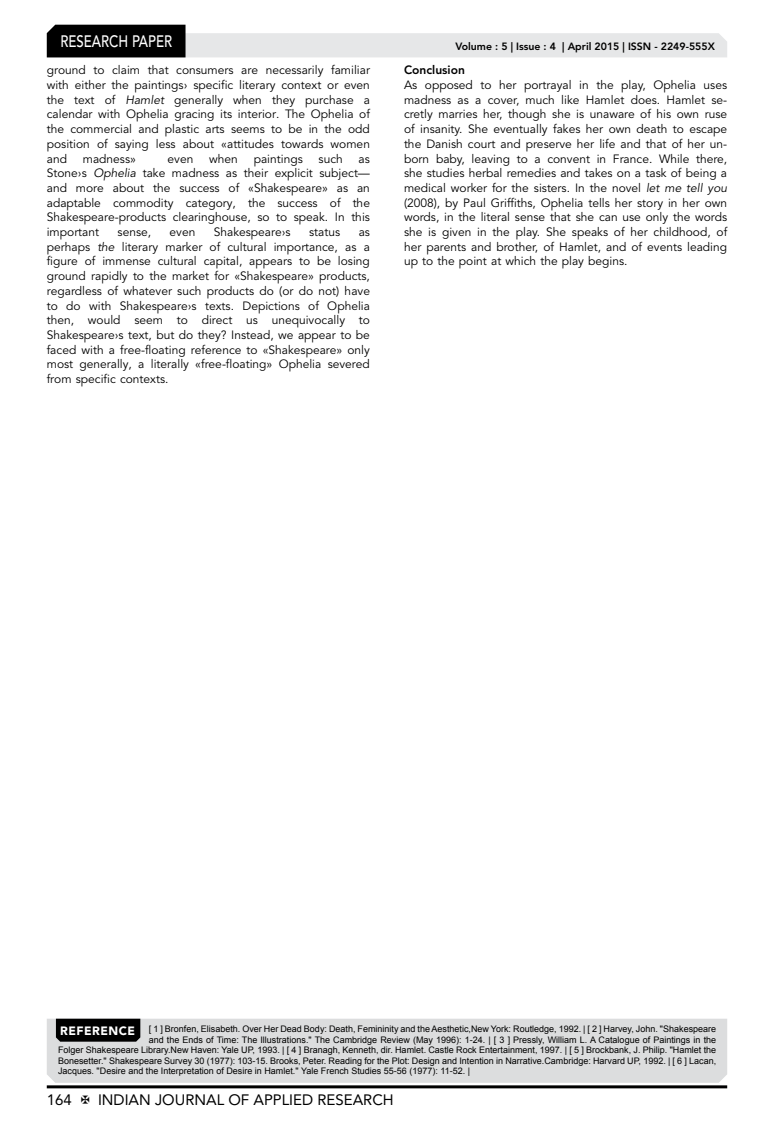
<style>
.page{position:relative;width:774px;height:1136px;background:#fff}
.page>*{position:absolute;margin:0;border:0;box-sizing:border-box;transform-origin:0 0}
.t1{font:500 16.5px "Avenir LT Std";color:#fff;scale:.8 1}
.t2{font:15px "Avenir LT Std";color:#000}
.t3{font:12px/14.7px "Avenir LT Std";color:#000;text-align:justify}
.t4{font:800 12px "Avenir LT Std";color:#000}
.t5{font:800 10.5px "Avenir LT Std";color:#000}
.t6{font:9px "Arial";color:#000}
.s1{font-style:italic}
.s2{font-family:"Avenir LT Std";font-weight:900;font-size:12px;color:#fff}
</style>
<div class="page">
<hr style="left:47px;top:1085px;width:680px;height:3px;background:#000">
<svg style="left:47px;top:25px;width:680px;height:32px"></svg>
<div style="left:47px;top:1018px;width:680px;height:64px;background:#dcddde"></div>
<div style="left:56px;top:1018px;width:84px;height:23px;background:#000"></div>
<h1 class="t1" style="left:60px;top:32px;width:139px">RESEARCH PAPER</h1>
<p class="t3" style="left:47px;top:63px;width:325px">ground to claim that consumers are necessarily familiar with either the paintings› specific literary context or even the text of <span class="s1">Hamlet</span> generally when they purchase a calendar with Ophelia gracing its interior. The Ophelia of the commercial and plastic arts seems to be in the odd position of saying less about «attitudes towards women and</p>
<p class="t3" style="left:83px;top:151px;width:55px">madness»</p>
<p class="t3" style="left:168px;top:151px;width:27px">even</p>
<p class="t3" style="left:209px;top:151px;width:30px">when</p>
<p class="t3" style="left:254px;top:151px;width:51px">paintings</p>
<p class="t3" style="left:319px;top:151px;width:26px">such</p>
<p class="t3" style="left:47px;top:151px;width:325px;text-indent:312px">as Stone›s <span class="s1">Ophelia</span> take madness as their explicit subject— and more about the success of «Shakespeare» as an adaptable commodity category, the success of the Shakespeare-products clearinghouse, so to speak. In this important</p>
<p class="t3" style="left:118px;top:225px;width:35px">sense,</p>
<p class="t3" style="left:170px;top:225px;width:27px">even</p>
<p class="t3" style="left:214px;top:225px;width:78px">Shakespeare›s</p>
<p class="t3" style="left:309px;top:225px;width:33px">status</p>
<p class="t3" style="left:47px;top:225px;width:325px;text-indent:312px">as perhaps <span class="s1">the</span> literary marker of cultural importance, as a figure of immense cultural capital, appears to be losing ground rapidly to the market for «Shakespeare» products, regardless of whatever such products do (or do not) have to do with Shakespeare›s texts. Depictions of Ophelia then, would seem to direct us unequivocally to Shakespeare›s text, but do they? Instead, we appear to be faced with a free-floating reference to «Shakespeare» only most generally, a literally «free-floating» Ophelia severed from specific contexts.</p>
<p class="t5" style="left:455px;top:41px;width:261px">Volume : 5 | Issue : 4 | April 2015 | ISSN - 2249-555X</p>
<p class="t4" style="left:404px;top:63px;width:62px">Conclusion</p>
<p class="t3" style="left:404px;top:78px;width:325px">As opposed to her portrayal in the play, Ophelia uses madness as a cover, much like Hamlet does. Hamlet se&shy;cretly marries her, though she is unaware of his own ruse of insanity. She eventually fakes her own death to escape the Danish court and preserve her life and that of her un&shy;born baby, leaving to a convent in France. While there, she studies herbal remedies and takes on a task of being a medical worker for the sisters. In the novel <span class="s1">let me tell you </span>(2008), by Paul Griffiths, Ophelia tells her story in her own words, in the literal sense that she can use only the words she is given in the play. She speaks of her childhood, of her parents and brother, of Hamlet, and of events leading up to the point at which the play begins.</p>
<p class="t6" style="left:60px;top:1023px;width:657px"><span class="s2">REFERENCE</span> [ 1 ] Bronfen, Elisabeth. Over Her Dead Body: Death, Femininity and the Aesthetic,New York: Routledge, 1992. | [ 2 ] Harvey, John. "Shakespeare</p>
<p class="t6" style="left:149px;top:1033px;width:569px">and the Ends of Time: The Illustrations." The Cambridge Review (May 1996): 1-24. | [ 3 ] Pressly, William L. A Catalogue of Paintings in the</p>
<p class="t6" style="left:58px;top:1044px;width:659px">Folger Shakespeare Library.New Haven: Yale UP, 1993. | [ 4 ] Branagh, Kenneth, dir. Hamlet. Castle Rock Entertainment, 1997. | [ 5 ] Brockbank, J. Philip. "Hamlet the</p>
<p class="t6" style="left:58px;top:1054px;width:660px">Bonesetter." Shakespeare Survey 30 (1977): 103-15. Brooks, Peter. Reading for the Plot: Design and Intention in Narrative.Cambridge: Harvard UP, 1992. | [ 6 ] Lacan,</p>
<p class="t6" style="left:58px;top:1065px;width:413px">Jacques. "Desire and the Interpretation of Desire in Hamlet." Yale French Studies 55-56 (1977): 11-52. |</p>
<p class="t2" style="left:47px;top:1090px;width:27px">164</p>
<p class="t2" style="left:98px;top:1090px;width:297px">INDIAN JOURNAL OF APPLIED RESEARCH</p>
</div>
